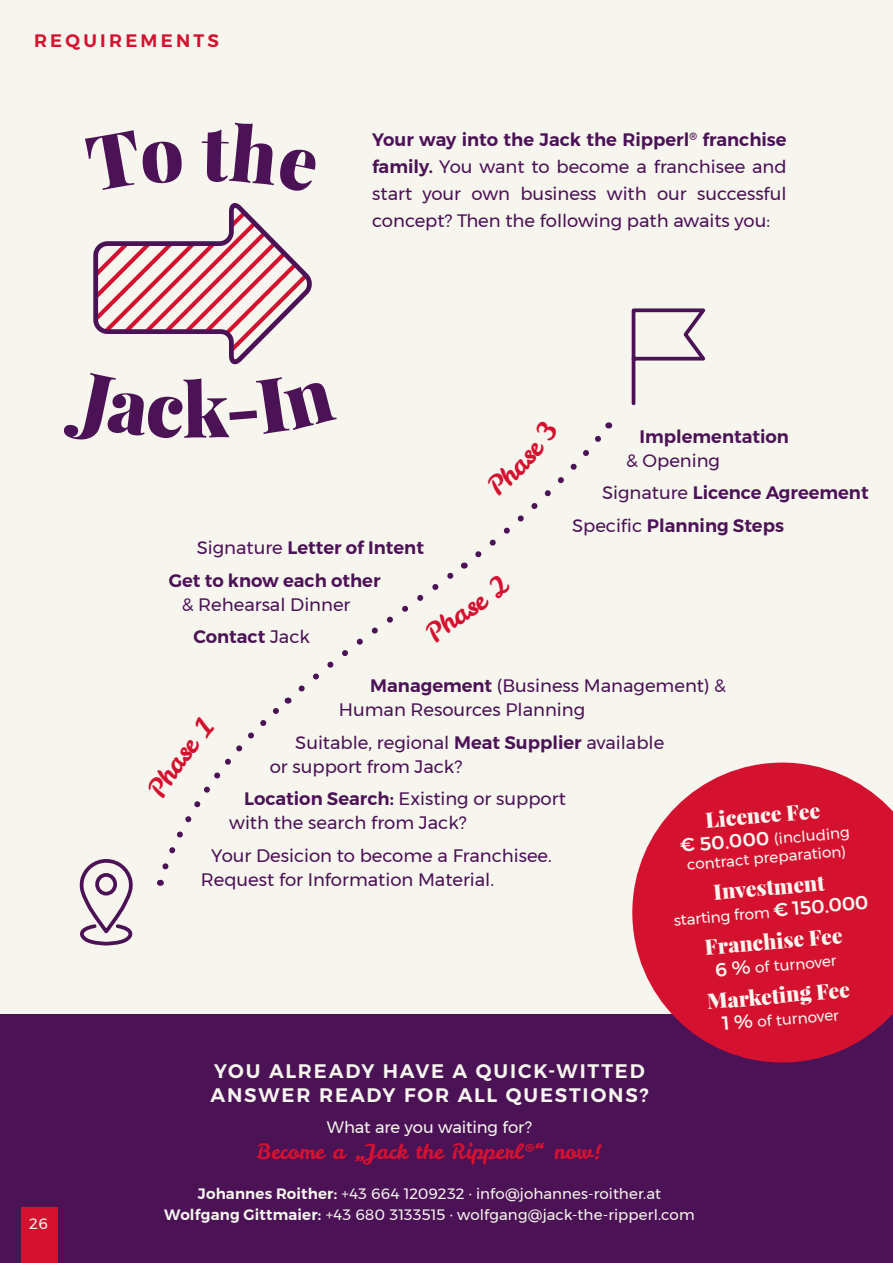
<style>
.page{position:relative;width:893px;height:1263px;background:#f6f5ee}
.page>*{position:absolute;margin:0;border:0;box-sizing:border-box;transform-origin:0 0}
.t1{font:900 21.3px "Playfair Display";color:#f6f5ee}
.t2{font:21px "Leckerli One";letter-spacing:.005em;color:#d51130}
.t3{font:600 19.5px/24px "Montserrat";letter-spacing:.09em;color:#f6f5ee}
.t4{font:18px/24px "Montserrat";color:#4c1256}
.t5{font:600 18px/32.5px "Montserrat";color:#4c1256}
.t6{font:600 18px "Montserrat";color:#d51130}
.t7{font:16.5px "Montserrat";letter-spacing:-.01em;color:#f6f5ee}
.t8{font:15.15px/18.3px "Montserrat";color:#f6f5ee;text-align:center}
.t9{font:15px/21px "Montserrat";letter-spacing:.005em;color:#f6f5ee;text-align:center}
.s1{font-weight:600}
.s2{font-weight:400}
.s3{font-weight:500;font-size:19.05px}
</style>
<div class="page">
<div style="left:0;top:1015px;width:893px;height:248px;background:#4c1256"></div>
<svg style="left:631px;top:308px;width:75px;height:98px"></svg>
<svg style="left:632px;top:762px;width:261px;height:300px;fill:#d51130"></svg>
<div style="left:21px;top:1207px;width:36px;height:56px;background:#d51130"></div>
<svg style="left:93px;top:203px;width:219px;height:161px"></svg>
<svg style="left:79px;top:422px;width:532px;height:524px"></svg>
<p class="t6" style="left:34px;top:27px;width:16px">require</p>
<p class="t6" style="left:141px;top:27px;width:36px">ments</p>
<p class="t4" style="left:372px;top:126px;width:416px;line-height:27px;text-align:justify"><span class="s1">Your way into the Jack the Ripperl</span><sup>®</sup> <span class="s1">franchise family.</span> You want to become a franchisee and start your own business with our successful concept? Then the following path awaits you:</p>
<p class="t5" style="left:639px;top:420px;width:151px">Implementation</p>
<p class="t4" style="left:626px;top:448px;width:96px">&amp; Opening</p>
<p class="t5" style="left:602px;top:477px;width:268px"><span class="s2">Signature</span> Licence Agreement</p>
<p class="t5" style="left:572px;top:509px;width:213px"><span class="s2">Specific</span> Planning Steps</p>
<p class="t5" style="left:169px;top:531px;width:257px;text-indent:28px"><span class="s2">Signature</span> Letter of Intent<br>Get to know each other</p>
<p class="t4" style="left:193px;top:588px;width:158px;line-height:32.5px;text-indent:-12px">&amp; Rehearsal Dinner<br><span class="s1">Contact</span> Jack</p>
<p class="t9" style="left:29px;top:1213px;width:20px">26</p>
<p class="t4" style="left:339px;top:674px;width:389px;text-indent:32px"><span class="s1">Management</span> (Business Management) &amp;<br>Human Resources Planning</p>
<p class="t4" style="left:270px;top:730px;width:396px;text-indent:26px">Suitable, regional <span class="s1">Meat Supplier</span> available or support from Jack?</p>
<p class="t4" style="left:229px;top:787px;width:338px;text-indent:15px"><span class="s1">Location Search:</span> Existing or support with the search from Jack?</p>
<p class="t4" style="left:201px;top:843px;width:353px;text-indent:10px">Your Desicion to become a Franchisee.<br>Request for Information Material.</p>
<p class="t1" style="left:704px;top:806px;width:116px;rotate:-5deg">Licence Fee</p>
<p class="t8" style="left:679px;top:838px;width:172px;rotate:-5deg"><span class="s3">€ 50.000</span> (including contract preparation)</p>
<p class="t1" style="left:712px;top:878px;width:113px;rotate:-5deg">Investment</p>
<p class="t8" style="left:673px;top:911px;width:197px;rotate:-5deg">starting from <span class="s3">€ 150.000</span></p>
<p class="t1" style="left:704px;top:933px;width:140px;rotate:-5deg">Franchise Fee</p>
<p class="t8" style="left:714px;top:962px;width:123px;rotate:-5deg"><span class="s3">6 %</span> of turnover</p>
<p class="t1" style="left:706px;top:988px;width:144px;rotate:-5deg">Marketing Fee</p>
<p class="t8" style="left:722px;top:1016px;width:118px;rotate:-5deg"><span class="s3">1 %</span> of turnover</p>
<p class="t3" style="left:210px;top:1059px;width:439px">YOU ALREADY HAVE A QUICK-WITTED<br>ANSWER READY FOR ALL QUESTIONS?</p>
<p class="t7" style="left:327px;top:1114px;width:207px">What are you waiting for?</p>
<p class="t2" style="left:257px;top:1137px;width:347px">Become a „Jack the Ripperl <sup>®</sup>“ now!</p>
<p class="t9" style="left:164px;top:1182px;width:532px"><span class="s1">Johannes Roither:</span> +43 664 1209232 · info@johannes-roither.at<br><span class="s1">Wolfgang Gittmaier:</span> +43 680 3133515 · wolfgang@jack-the-ripperl.com</p>
</div>
